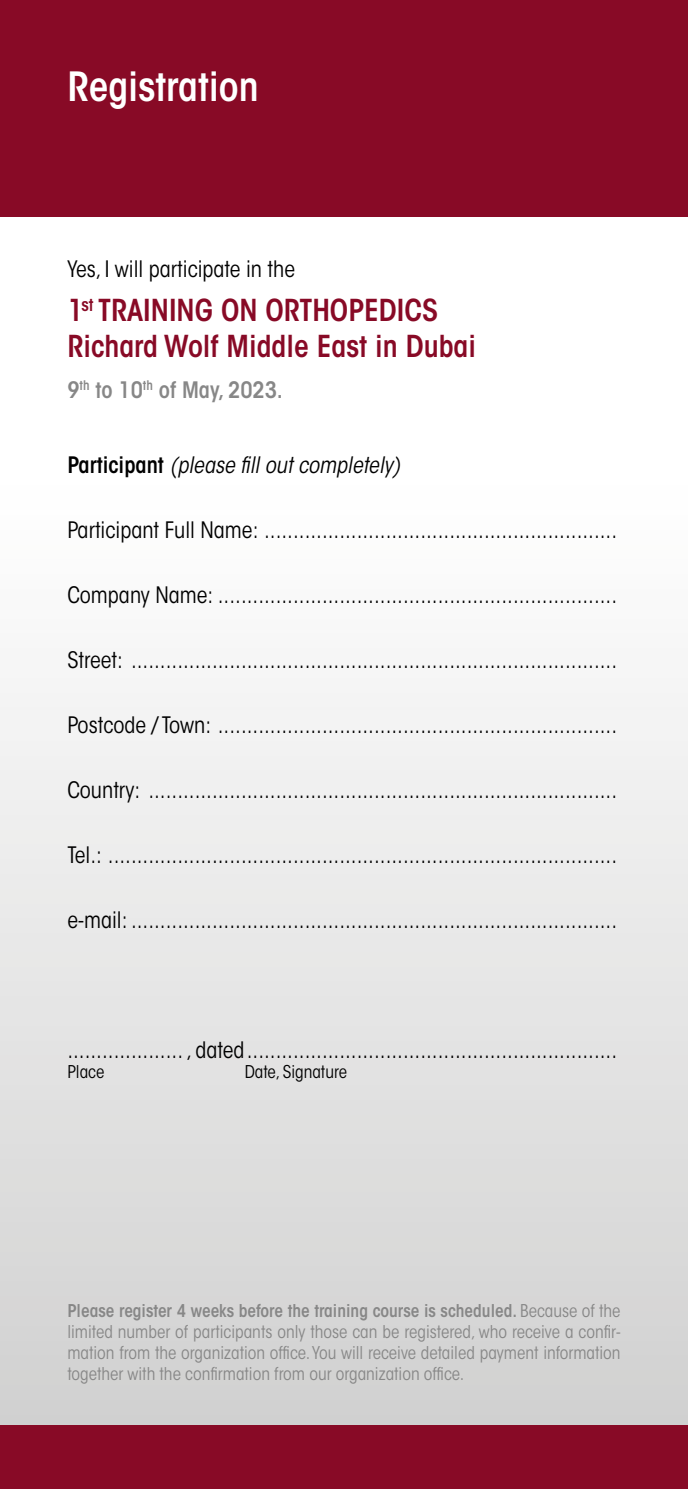
<style>
.page{position:relative;width:688px;height:1489px;background:#fff}
.page>*{position:absolute;margin:0;border:0;box-sizing:border-box;transform-origin:0 0}
.t1{font:600 condensed 40px "ITC Avant Garde Std";color:#fff}
.t2{font:600 condensed 30px/36px "ITC Avant Garde Std";color:#880a26}
.t3{font:condensed 22.5px "ITC Avant Garde Std";color:#000}
.t4{font:italic condensed 22.5px "ITC Avant Garde Std";color:#000}
.t5{font:600 condensed 22.5px "ITC Avant Garde Std";color:#878787}
.t6{font:condensed 17.5px/21px "ITC Avant Garde Std";color:#878787;text-align:justify}
.t7{font:condensed 17.5px "ITC Avant Garde Std";color:#000}
.s1{font-weight:600;font-style:normal}
.s2{font-weight:600}
</style>
<div class="page">
<div style="left:0;top:481px;width:687px;height:943px;background:linear-gradient(to bottom,#fff,#d1d1d0)"></div>
<div style="left:0;top:1424px;width:687px;height:64px;background:#880a26"></div>
<div style="left:0;top:0;width:687px;height:216px;background:#880a26"></div>
<h1 class="t1" style="left:67px;top:61px;width:193px">Registration</h1>
<p class="t3" style="left:67px;top:256px;width:229px">Yes, I will participate in the</p>
<h2 class="t2" style="left:67px;top:291px;width:410px">1<sup>st</sup> TRAINING ON ORTHOPEDICS<br>Richard Wolf Middle East in Dubai</h2>
<p class="t5" style="left:67px;top:375px;width:217px">9<sup>th</sup> to 10<sup>th</sup> of May, 2023.</p>
<p class="t4" style="left:67px;top:451px;width:339px"><span class="s1">Pa rt i c i p a n t</span> (please filloutcompletely)</p>
<p class="t3" style="left:67px;top:516px;width:551px">Participant Full Name: .............................................................</p>
<p class="t3" style="left:67px;top:581px;width:551px">Company Name: .....................................................................</p>
<p class="t3" style="left:67px;top:646px;width:551px">Street: ....................................................................................</p>
<p class="t3" style="left:67px;top:711px;width:551px">Postcode / Town: .....................................................................</p>
<p class="t3" style="left:67px;top:776px;width:551px">Country: .................................................................................</p>
<p class="t3" style="left:67px;top:841px;width:551px">Tel.: ........................................................................................</p>
<p class="t3" style="left:67px;top:906px;width:551px">e-mail: ....................................................................................</p>
<p class="t3" style="left:67px;top:1036px;width:551px">.................... , dated................................................................</p>
<p class="t7" style="left:67px;top:1061px;width:39px">Place</p>
<p class="t7" style="left:244px;top:1061px;width:104px">Date, Signature</p>
<p class="t6" style="left:67px;top:1300px;width:554px"><span class="s2">Please register 4 weeks before the training course is scheduled.</span> Because of the limited number of participants only those can be registered, who receive a confir&shy;mation from the organization office. You will receive detailed payment information together with the confirmation from our organization office.</p>
</div>
